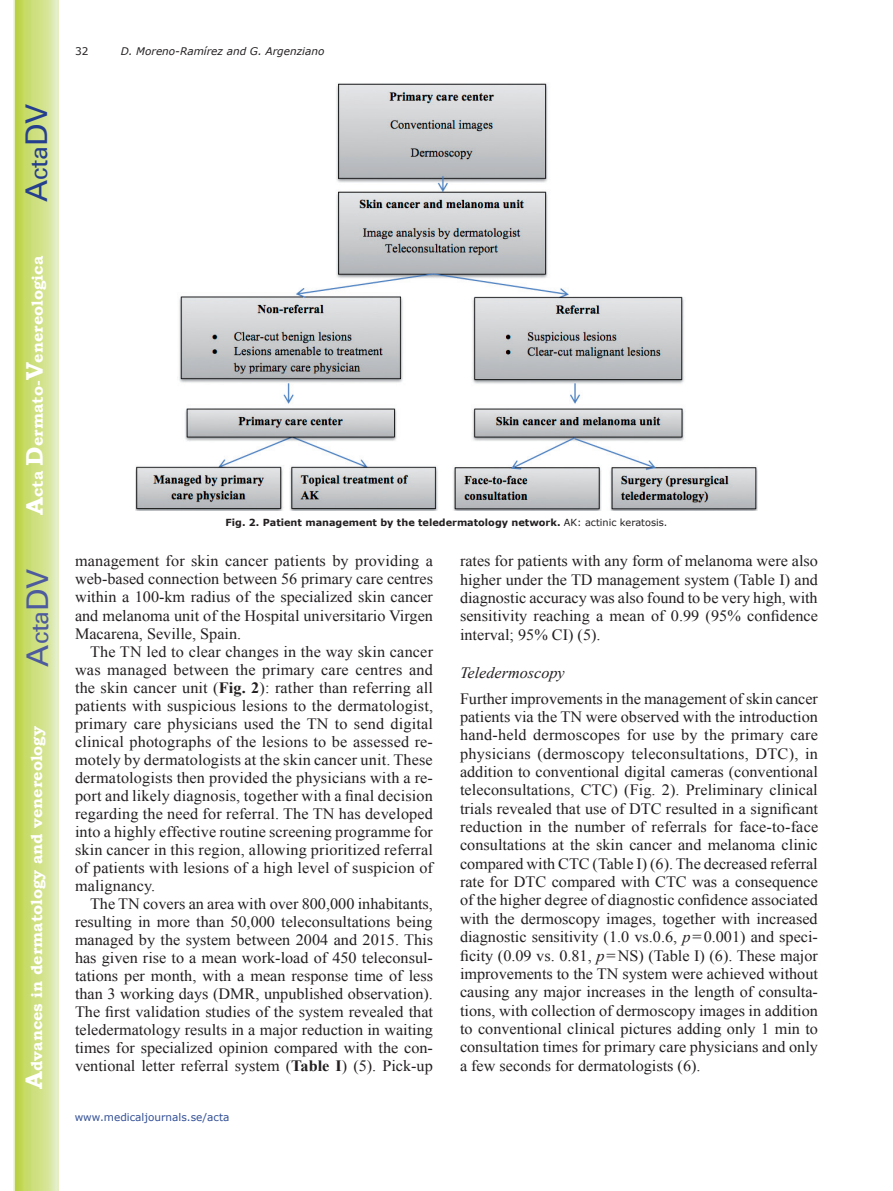
<style>
.page{position:relative;width:893px;height:1191px;background:#fff}
.page>*{position:absolute;margin:0;border:0;box-sizing:border-box;transform-origin:0 0}
.t1{font:30px "Univers";color:#4d5a9e}
.t2{font:30px "Univers";color:#253f8e}
.t3{font:15.75px/18px "Times New Roman";color:#231f20;text-align:justify}
.t4{font:700 15.75px "Bookman Old Style";color:#fff}
.t5{font:italic 15.75px "Times New Roman";color:#231f20}
.t6{font:italic 10.5px "Verdana";color:#231f20}
.t7{font:10.5px "Verdana";color:#324f95}
.t8{font:10.5px "Verdana";color:#231f20}
.t9{font:700 9.75px "Verdana";color:#231f20}
.s1{font-size:24px}
.s2{font-weight:400}
.s3{font-weight:700}
.s4{font-style:italic}
</style>
<div class="page">
<svg style="left:14px;top:0;width:45px;height:1191px;background:#cfe084"></svg>
<img style="left:135px;top:83px;width:622px;height:428px">
<h1 class="t2" style="left:19px;top:202px;width:100px;rotate:-90deg">A<span class="s1">cta</span>DV</h1>
<p class="t4" style="left:28px;top:515px;width:260px;rotate:-90deg"><span class="s1">A</span>cta <span class="s1">D</span>ermato-<span class="s1">V</span>enereologica</p>
<h1 class="t1" style="left:20px;top:666px;width:100px;rotate:-90deg">A<span class="s1">cta</span>DV</h1>
<p class="t4" style="left:27px;top:1088px;width:364px;rotate:-90deg"><span class="s1">A</span>dvances in dermatology and venereology</p>
<p class="t8" style="left:75px;top:44px;width:15px">32</p>
<p class="t6" style="left:121px;top:44px;width:205px">D. Moreno-Ramírez and G. Argenziano</p>
<p class="t9" style="left:226px;top:515px;width:443px">Fig. 2. Patient management by the teledermatology network. <span class="s2">AK: actinic keratosis.</span></p>
<p class="t3" style="left:75px;top:552px;width:360px">management for skin cancer patients by providing a web-based connection between 56 primary care centres within a 100-km radius of the specialized skin cancer and melanoma unit of the Hospital universitario Virgen Macarena, Seville, Spain.</p>
<p class="t3" style="left:75px;top:642px;width:360px;text-indent:15px">The TN led to clear changes in the way skin cancer was managed between the primary care centres and the skin cancer unit (<span class="s3">Fig. 2</span>): rather than referring all patients with suspicious lesions to the dermatologist, primary care physicians used the TN to send digital clinical photographs of the lesions to be assessed re&shy;motely by dermatologists at the skin cancer unit. These dermatologists then provided the physicians with a re&shy;port and likely diagnosis, together with a final decision regarding the need for referral. The TN has developed into a highly effective routine screening programme for skin cancer in this region, allowing prioritized referral of patients with lesions of a high level of suspicion of malignancy.</p>
<p class="t3" style="left:75px;top:894px;width:360px;text-indent:15px">The TN covers an area with over 800,000 inhabitants, resulting in more than 50,000 teleconsultations being managed by the system between 2004 and 2015. This has given rise to a mean work-load of 450 teleconsul&shy;tations per month, with a mean response time of less than 3 working days (DMR, unpublished observation).<br>The first validation studies of the system revealed that teledermatology results in a major reduction in waiting times for specialized opinion compared with the con&shy;ventional letter referral system (<span class="s3">Table I</span>) (5). Pick-up</p>
<p class="t7" style="left:75px;top:1109px;width:156px">www.medicaljournals.se/acta</p>
<p class="t3" style="left:460px;top:552px;width:360px">rates for patients with any form of melanoma were also higher under the TD management system (Table I) and diagnostic accuracy was also found to be very high, with sensitivity reaching a mean of 0.99 (95% confidence interval; 95% CI) (5).</p>
<p class="t5" style="left:460px;top:661px;width:106px">Teledermoscopy</p>
<p class="t3" style="left:460px;top:689px;width:360px">Further improvements in the management of skin cancer patients via the TN were observed with the introduction hand-held dermoscopes for use by the primary care physicians (dermoscopy teleconsultations, DTC), in addition to conventional digital cameras (conventional teleconsultations, CTC) (Fig. 2). Preliminary clinical trials revealed that use of DTC resulted in a significant reduction in the number of referrals for face-to-face consultations at the skin cancer and melanoma clinic compared with CTC (Table I) (6). The decreased referral rate for DTC compared with CTC was a consequence of the higher degree of diagnostic confidence associated with the dermoscopy images, together with increased diagnostic sensitivity (1.0 vs.0.6, <span class="s4">p</span>=0.001) and speci&shy;ficity (0.09 vs. 0.81, <span class="s4">p</span>=NS) (Table I) (6). These major improvements to the TN system were achieved without causing any major increases in the length of consulta&shy;tions, with collection of dermoscopy images in addition to conventional clinical pictures adding only 1 min to consultation times for primary care physicians and only a few seconds for dermatologists (6).</p>
</div>
